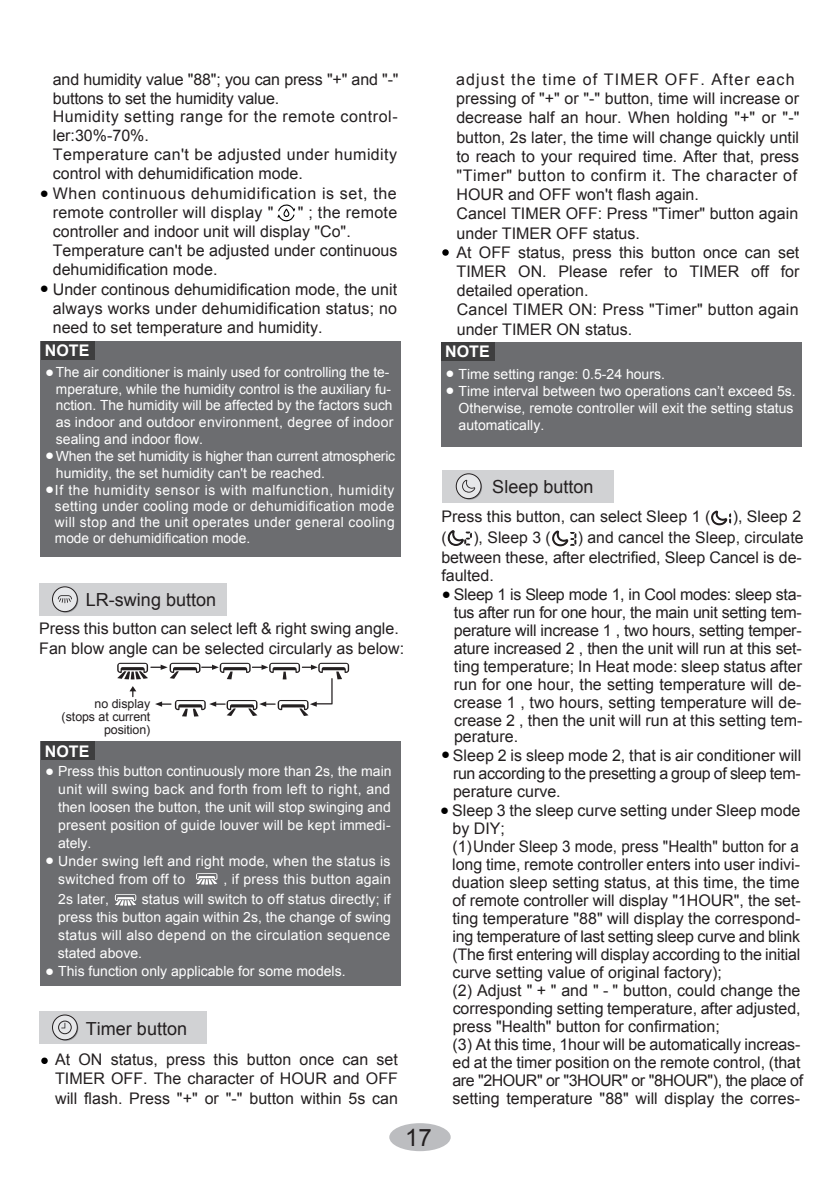
<style>
.page{position:relative;width:840px;height:1191px;background:#fff}
.page>*{position:absolute;margin:0;border:0;box-sizing:border-box;transform-origin:0 0}
.t1{font:24px "Arial";color:#231f20}
.t2{font:18px "Arial";color:#231f20}
.t3{font:16px/19.2px "Arial";color:#231f20}
.t4{font:16px/19.2px "Arial";letter-spacing:.025em;color:#231f20}
.t5{font:16px/18px "Arial";letter-spacing:-.02em;color:#231f20}
.t6{font:16px "Arial";letter-spacing:.04em;color:#231f20}
.t7{font:16px "Arial";letter-spacing:.02em;color:#231f20}
.t8{font:700 16px "Arial";color:#fff}
.t9{font:14px/18px "Arial";color:#fff;text-align:justify}
.t10{font:14px "Arial";letter-spacing:.02em;color:#fff}
.t11{font:14px "Arial";letter-spacing:-.02em;color:#fff}
.t12{font:12.4px "Arial";letter-spacing:-.005em;color:#231f20}
.s1{font-size:15px;color:#000}
.s2{font-size:15px}
</style>
<div class="page">
<div style="left:389px;top:1123px;width:61px;height:28px;background:#bcbdc0;border-radius:50%"></div>
<div style="left:41px;top:341px;width:359px;height:215px;background:#6c6d70"></div>
<div style="left:41px;top:341px;width:53px;height:18px;background:#3e3e3f"></div>
<svg style="left:277px;top:204px;width:18px;height:17px"></svg>
<div style="left:39px;top:583px;width:188px;height:32px;background:#d1d2d4"></div>
<div style="left:442px;top:470px;width:170px;height:32px;background:#d1d2d4"></div>
<div style="left:39px;top:1011px;width:167px;height:32px;background:#d1d2d4"></div>
<svg style="left:117px;top:663px;width:232px;height:53px"></svg>
<div style="left:41px;top:741px;width:359px;height:244px;background:#6c6d70"></div>
<svg style="left:196px;top:873px;width:21px;height:11px"></svg>
<svg style="left:115px;top:894px;width:21px;height:11px"></svg>
<div style="left:41px;top:741px;width:53px;height:19px;background:#3e3e3f"></div>
<svg style="left:41px;top:1057px;width:7px;height:7px"></svg>
<div style="left:441px;top:342px;width:359px;height:104px;background:#6c6d70"></div>
<div style="left:441px;top:342px;width:53px;height:18px;background:#3e3e3f"></div>
<svg style="left:442px;top:249px;width:6px;height:7px"></svg>
<svg style="left:711px;top:510px;width:19px;height:15px"></svg>
<svg style="left:447px;top:530px;width:24px;height:16px"></svg>
<svg style="left:552px;top:530px;width:24px;height:16px"></svg>
<svg style="left:53px;top:588px;width:25px;height:24px"></svg>
<div style="left:52px;top:587px;width:25px;height:24px;background:#e6e7e9;border-radius:50%"></div>
<div style="left:52px;top:586px;width:25px;height:26px;border:1px solid #231f20;border-radius:50%"></div>
<svg style="left:53px;top:1016px;width:25px;height:24px"></svg>
<div style="left:52px;top:1015px;width:25px;height:24px;background:#e6e7e9;border-radius:50%"></div>
<div style="left:52px;top:1014px;width:25px;height:26px;border:1px solid #231f20;border-radius:50%"></div>
<svg style="left:58px;top:595px;width:14px;height:8px"></svg>
<svg style="left:58px;top:1020px;width:14px;height:14px"></svg>
<svg style="left:457px;top:475px;width:25px;height:24px"></svg>
<div style="left:456px;top:474px;width:25px;height:24px;background:#e6e7e9;border-radius:50%"></div>
<div style="left:456px;top:473px;width:25px;height:26px;border:1px solid #231f20;border-radius:50%"></div>
<svg style="left:462px;top:480px;width:13px;height:12px"></svg>
<p class="t3" style="left:53px;top:70px;width:347px">and humidity value "88"; you can press "+" and "-" buttons to set the humidity value.</p>
<p class="t4" style="left:53px;top:107px;width:346px">Humidity setting range for the remote control&shy;ler:30%-70%.<br>Temperature can't be adjusted under humidity control with dehumidification mode.</p>
<p class="t7" style="left:53px;top:202px;width:222px">remote controller will display "</p>
<p class="t6" style="left:40px;top:182px;width:358px"><span class="s1">●</span> When continuous dehumidification is set, the</p>
<p class="t3" style="left:53px;top:203px;width:346px;text-indent:245px">" ; the remote controller and indoor unit will display "Co".<br>Temperature can't be adjusted under continuous dehumidification mode.</p>
<p class="t3" style="left:53px;top:299px;width:345px">always works under dehumidification status; no need to set temperature and humidity.</p>
<p class="t3" style="left:40px;top:280px;width:358px"><span class="s1">●</span> Under continous dehumidification mode, the unit</p>
<p class="t8" style="left:45px;top:340px;width:46px">NOTE</p>
<p class="t9" style="left:45px;top:363px;width:345px"><span class="s2">●</span>The air conditioner is mainly used for controlling the te-</p>
<p class="t9" style="left:56px;top:380px;width:339px;line-height:16.8px;text-align:left">mperature, while the humidity control is the auxiliary fu&shy;nction. The humidity will be affected by the factors such as indoor and outdoor environment, degree of indoor sealing and indoor flow.</p>
<p class="t9" style="left:56px;top:464px;width:270px">humidity, the set humidity can't be reached.</p>
<p class="t9" style="left:55px;top:498px;width:341px;line-height:16px">setting under cooling mode or dehumidification mode will stop and the unit operates under general cooling mode or dehumidification mode.</p>
<p class="t11" style="left:45px;top:447px;width:351px"><span class="s2">●</span>When the set humidity is higher than current atmospheric</p>
<p class="t9" style="left:45px;top:481px;width:350px"><span class="s2">●</span> muheh t f I ws i r osnesy t i d i mh t i muh, no i t cnu f l a y t i d i</p>
<p class="t2" style="left:86px;top:588px;width:132px">LR-swing button</p>
<p class="t3" style="left:39px;top:619px;width:361px">Press this button can select left &amp; right swing angle.</p>
<p class="t3" style="left:39px;top:639px;width:366px">Fan blow angle can be selected circularly as below:</p>
<p class="t12" style="left:94px;top:696px;width:57px">no display</p>
<p class="t12" style="left:62px;top:708px;width:90px">(stops at current</p>
<p class="t12" style="left:104px;top:721px;width:48px">position)</p>
<p class="t8" style="left:45px;top:740px;width:46px">NOTE</p>
<p class="t9" style="left:58px;top:780px;width:334px">unit will swing back and forth from left to right, and then loosen the button, the unit will stop swinging and present position of guide louver will be kept immedi&shy;ately.</p>
<p class="t10" style="left:58px;top:869px;width:128px">switched from off to</p>
<p class="t10" style="left:223px;top:869px;width:169px">, if press this button again</p>
<p class="t9" style="left:58px;top:890px;width:52px">2s later,</p>
<p class="t9" style="left:45px;top:762px;width:348px"><span class="s2">●</span> Press this button continuously more than 2s, the main</p>
<p class="t10" style="left:45px;top:851px;width:347px"><span class="s2">●</span> Under swing left and right mode, when the status is</p>
<p class="t9" style="left:58px;top:890px;width:334px;text-indent:84px">status will switch to off status directly; if press this button again within 2s, the change of swing status will also depend on the circulation sequence stated above.</p>
<p class="t9" style="left:45px;top:962px;width:302px"><span class="s2">●</span> This function only applicable for some models.</p>
<p class="t2" style="left:86px;top:1016px;width:103px">Timer button</p>
<p class="t3" style="left:55px;top:1050px;width:344px;text-align:justify">At ON status, press this button once can set TIMER OFF. The character of HOUR and OFF will flash. Press "+" or "-" button within 5s can</p>
<h1 class="t1" style="left:405px;top:1121px;width:28px">17</h1>
<p class="t3" style="left:456px;top:70px;width:344px">adjust the time of TIMER OFF. After each pressing of "+" or "-" button, time will increase or decrease half an hour. When holding "+" or "-" button, 2s later, the time will change quickly until to reach to your required time. After that, press "Timer" button to confirm it. The character of HOUR and OFF won't flash again.<br>Cancel TIMER OFF: Press "Timer" button again under TIMER OFF status.<br>At OFF status, press this button once can set TIMER ON. Please refer to TIMER off for detailed operation.<br>Cancel TIMER ON: Press "Timer" button again under TIMER ON status.</p>
<p class="t8" style="left:445px;top:341px;width:46px">NOTE</p>
<p class="t9" style="left:445px;top:382px;width:351px"><span class="s2">●</span> Time interval between two operations can’t exceed 5s.</p>
<p class="t9" style="left:445px;top:365px;width:221px"><span class="s2">●</span> Time setting range: 0.5-24 hours.</p>
<p class="t9" style="left:458px;top:399px;width:336px;line-height:16.8px">Otherwise, remote controller will exit the setting status automatically.</p>
<p class="t2" style="left:492px;top:475px;width:103px">Sleep button</p>
<p class="t3" style="left:441px;top:507px;width:270px">Press this button, can select Sleep 1 (</p>
<p class="t3" style="left:732px;top:507px;width:70px">), Sleep 2</p>
<p class="t3" style="left:441px;top:527px;width:7px">(</p>
<p class="t3" style="left:473px;top:527px;width:79px">), Sleep 3 (</p>
<p class="t3" style="left:441px;top:527px;width:363px;line-height:20px;text-align:right">) and cancel the Sleep, circulate<br>between these, after electrified, Sleep Cancel is de-</p>
<p class="t3" style="left:441px;top:565px;width:54px">faulted.</p>
<p class="t5" style="left:441px;top:585px;width:361px"><span class="s1">●</span> Sleep 1 is Sleep mode 1, in Cool modes: sleep sta-</p>
<p class="t3" style="left:453px;top:603px;width:350px;line-height:17.8px;text-align:justify">tus after run for one hour, the main unit setting tem&shy;perature will increase 1 , two hours, setting temper&shy;ature increased 2 , then the unit will run at this set&shy;ting temperature; In Heat mode: sleep status after run for one hour, the setting temperature will de&shy;crease 1 , two hours, setting temperature will de&shy;crease 2 , then the unit will run at this setting tem&shy;perature.</p>
<p class="t5" style="left:453px;top:764px;width:349px">run according to the presetting a group of sleep tem&shy;perature curve.</p>
<p class="t3" style="left:452px;top:819px;width:350px;line-height:18px">by DIY;<br>(1) Under Sleep 3 mode, press "Health" button for a long time, remote controller enters into user indivi&shy;duation sleep setting status, at this time, the time of remote controller will display "1HOUR", the set&shy;ting temperature "88" will display the correspond&shy;ing temperature of last setting sleep curve and blink (The first entering will display according to the initial</p>
<p class="t3" style="left:452px;top:981px;width:352px;line-height:18px">(2) Adjust " + " and " - " button, could change the corresponding setting temperature, after adjusted, press "Health" button for confirmation;<br>(3) At this time, 1hour will be automatically increas&shy;ed at the timer position on the remote control, (that are "2HOUR" or "3HOUR" or "8HOUR"), the place of setting temperature "88" will display the corres-</p>
<p class="t3" style="left:441px;top:745px;width:362px"><span class="s1">●</span> Sleep 2 is sleep mode 2, that is air conditioner will</p>
<p class="t3" style="left:440px;top:800px;width:361px"><span class="s1">●</span> Sleep 3 the sleep curve setting under Sleep mode</p>
<p class="t3" style="left:452px;top:962px;width:271px">curve setting value of original factory);</p>
</div>
